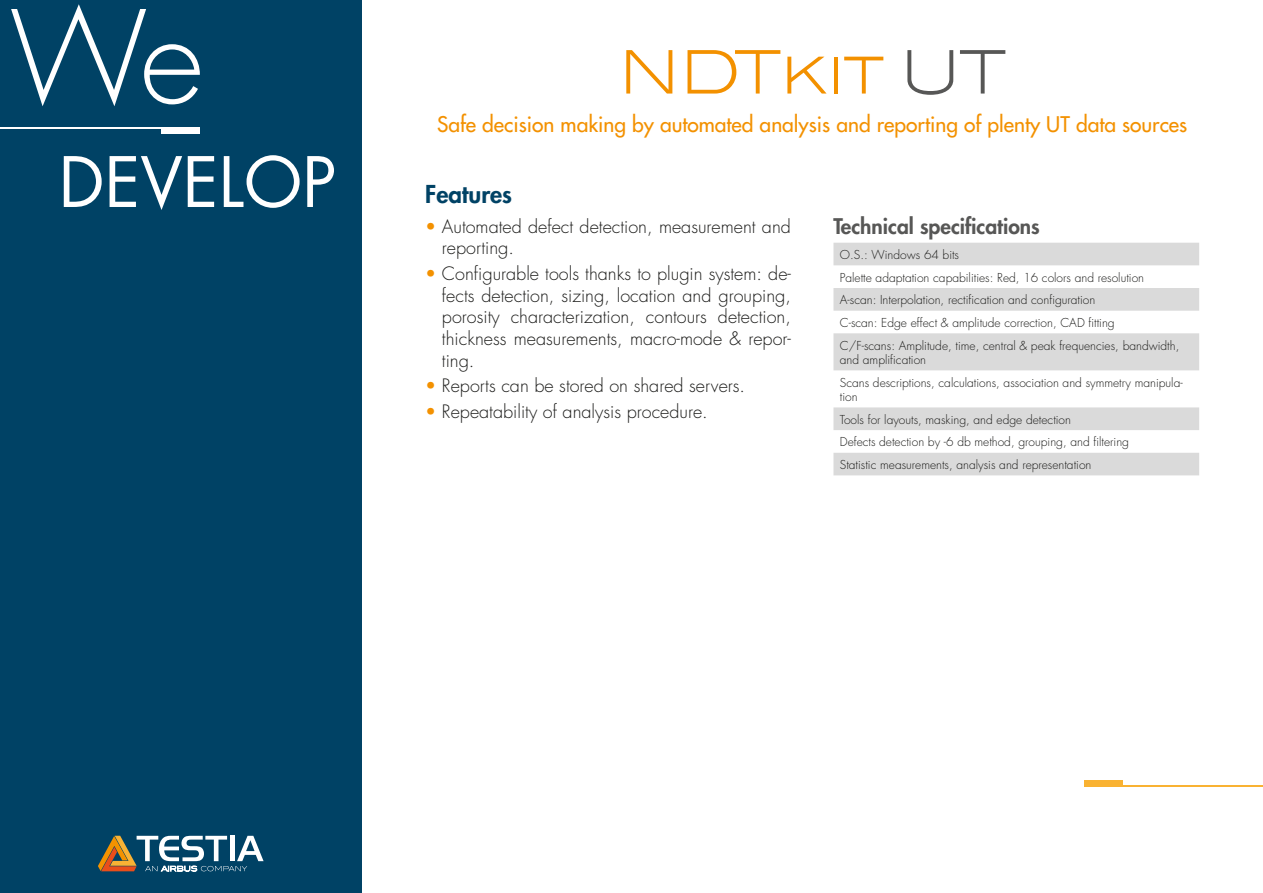
<style>
.page{position:relative;width:1263px;height:893px;background:#fff}
.page>*{position:absolute;margin:0;border:0;box-sizing:border-box;transform-origin:0 0}
.t1{font:300 60px "Blair ITC Std";letter-spacing:-.005em;color:#f39100}
.t2{font:800 24px "Futura Std";color:#004265}
.t3{font:500 21px "Futura Std";color:#f39100}
.t4{font:800 21px "Futura Std";color:#575756}
.t5{font:300 18px/21.6px "Futura Std";color:#1d1d1b}
.t6{font:300 12px/22.6px "Futura Std";color:#1d1d1b}
.s1{color:#575756}
.s2{color:#f39100}
</style>
<div class="page">
<div style="left:0;top:0;width:361px;height:893px;background:#004265"></div>
<svg style="left:98px;top:836px;width:166px;height:36px"></svg>
<div style="left:1084px;top:780px;width:39px;height:7px;background:#f9b232"></div>
<hr style="left:1084px;top:785px;width:179px;height:2px;background:#f9b232">
<svg style="left:64px;top:155px;width:270px;height:55px"></svg>
<div style="left:162px;top:128px;width:38px;height:6px;background:#fff"></div>
<hr style="left:0;top:128px;width:200px;height:1px;background:#fff">
<svg style="left:11px;top:4px;width:189px;height:102px"></svg>
<svg style="left:833px;top:243px;width:366px;height:232px;fill:#dadada"></svg>
<h1 class="t1" style="left:619px;top:38px;width:388px">NDTkit <span class="s1">UT</span></h1>
<h3 class="t3" style="left:437px;top:111px;width:751px">Safe decision making by automated analysis and reporting of plenty UT data sources</h3>
<h2 class="t2" style="left:425px;top:179px;width:88px">Features</h2>
<h3 class="t5" style="left:442px;top:216px;width:350px;text-indent:-17px"><span class="s2">•</span> Automated defect detection, measurement and reporting.</h3>
<h3 class="t5" style="left:442px;top:263px;width:350px;text-align:justify;text-indent:-17px"><span class="s2">•</span> Configurable tools thanks to plugin system: de&shy;fects detection, sizing, location and grouping, porosity characterization, contours detection, thickness measurements, macro-mode &amp; repor&shy;ting.</h3>
<h3 class="t5" style="left:425px;top:376px;width:321px"><span class="s2">•</span> Reports can be stored on shared servers.</h3>
<h3 class="t5" style="left:425px;top:401px;width:284px"><span class="s2">•</span> Repeatability of analysis procedure.</h3>
<h3 class="t4" style="left:833px;top:213px;width:208px">Technical specifications</h3>
<p class="t6" style="left:840px;top:244px;width:341px">O.S.: Windows 64 bits<br>Palette adaptation capabilities: Red, 16 colors and resolution A-scan: Interpolation, rectification and configuration<br>C-scan: Edge effect &amp; amplitude correction, CAD fitting<br>C/F-scans: Amplitude, time, central &amp; peak frequencies, bandwidth,</p>
<p class="t6" style="left:840px;top:349px;width:344px">and amplification<br>Scans descriptions, calculations, association and symmetry manipula-</p>
<p class="t6" style="left:840px;top:386px;width:291px">tion<br>Tools for layouts, masking, and edge detection<br>Defects detection by -6 db method, grouping, and filtering Statistic measurements, analysis and representation</p>
</div>
